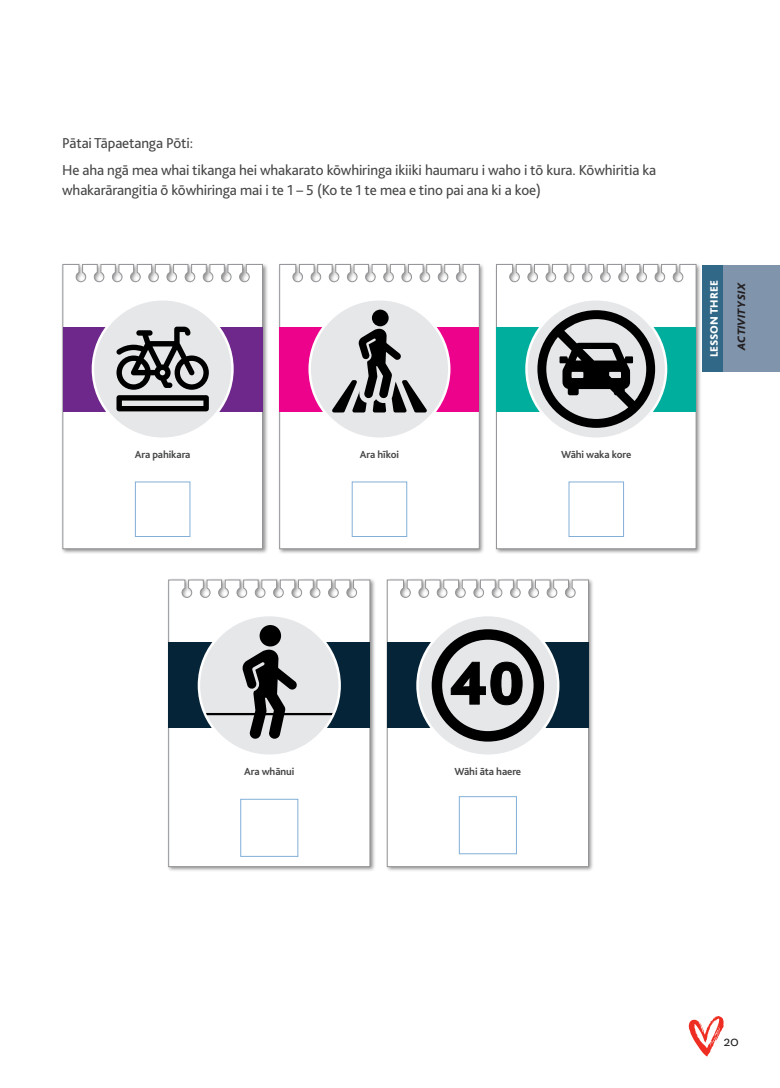
<style>
.page{position:relative;width:780px;height:1088px;background:#fff}
.page>*{position:absolute;margin:0;border:0;box-sizing:border-box;transform-origin:0 0}
.t1{font:800 63px "Bliss";color:#000}
.Body{font:15px/20px "Bliss";letter-spacing:-.01em;color:#464748}
.t2{font:15px "National";color:#231f20}
.t3{font:800 11.25px "Bliss";color:#fff}
.t4{font:italic 800 11.25px "Bliss";color:#231f20}
.Body-2{font:700 10.75px "Bliss";letter-spacing:-.01em;color:#464748}
</style>
<div class="page">
<svg style="left:688px;top:1016px;width:35px;height:40px"></svg>
<div style="left:61px;top:262px;width:207px;height:292px;background:#231f20;opacity:.5"></div>
<svg style="left:63px;top:264px;width:200px;height:285px"></svg>
<div style="left:63px;top:327px;width:199px;height:84px;background:#6e278a"></div>
<div style="left:93px;top:299px;width:139px;height:140px;background:#e6e7e9;border-radius:50%"></div>
<svg style="left:116px;top:327px;width:93px;height:84px"></svg>
<div style="left:278px;top:262px;width:207px;height:292px;background:#231f20;opacity:.5"></div>
<svg style="left:279px;top:264px;width:200px;height:285px"></svg>
<div style="left:279px;top:327px;width:200px;height:84px;background:#ed028c"></div>
<div style="left:310px;top:299px;width:139px;height:140px;background:#e6e7e9;border-radius:50%"></div>
<div style="left:372px;top:309px;width:17px;height:17px;background:#000;border-radius:50%"></div>
<svg style="left:332px;top:329px;width:95px;height:83px"></svg>
<div style="left:494px;top:262px;width:208px;height:292px;background:#231f20;opacity:.5"></div>
<svg style="left:496px;top:264px;width:200px;height:285px"></svg>
<div style="left:496px;top:327px;width:200px;height:84px;background:#00ae9d"></div>
<svg style="left:526px;top:299px;width:140px;height:140px;background:#eaebed"></svg>
<svg style="left:537px;top:310px;width:118px;height:118px;background:#868788"></svg>
<div style="left:167px;top:578px;width:208px;height:294px;background:#231f20;opacity:.5"></div>
<svg style="left:168px;top:580px;width:202px;height:287px"></svg>
<div style="left:385px;top:578px;width:209px;height:294px;background:#231f20;opacity:.5"></div>
<svg style="left:387px;top:580px;width:201px;height:287px"></svg>
<div style="left:168px;top:643px;width:202px;height:85px;background:#052438"></div>
<div style="left:387px;top:643px;width:201px;height:85px;background:#052438"></div>
<div style="left:199px;top:615px;width:140px;height:141px;background:#e6e7e9;border-radius:50%"></div>
<div style="left:259px;top:625px;width:22px;height:22px;background:#000;border-radius:50%"></div>
<svg style="left:242px;top:649px;width:55px;height:90px"></svg>
<hr style="left:203px;top:713px;width:132px;height:2px;background:#000">
<div style="left:417px;top:615px;width:141px;height:141px;background:#e6e7e9;border-radius:50%"></div>
<svg style="left:431px;top:629px;width:113px;height:112px"></svg>
<div style="left:240px;top:799px;width:58px;height:58px;background:#fff;border:1px solid #82afd8"></div>
<div style="left:459px;top:796px;width:57px;height:58px;background:#fff;border:1px solid #82afd8"></div>
<div style="left:568px;top:482px;width:55px;height:55px;background:#fff"></div>
<div style="left:352px;top:482px;width:55px;height:55px;background:#fff;border:1px solid #82afd8"></div>
<div style="left:135px;top:482px;width:55px;height:55px;background:#fff;border:1px solid #82afd8"></div>
<div style="left:702px;top:265px;width:29px;height:107px;background:#316887"></div>
<div style="left:723px;top:265px;width:57px;height:107px;background:#8094ac"></div>
<p class="Body" style="left:62px;top:133px;width:132px">Pātai Tāpaetanga Pōti:</p>
<p class="Body" style="left:62px;top:160px;width:595px">He aha ngā mea whai tikanga hei whakarato kōwhiringa ikiiki haumaru i waho i tō kura. Kōwhiritia ka whakarārangitia ō kōwhiringa mai i te 1 – 5 (Ko te 1 te mea e tino pai ana ki a koe)</p>
<p class="Body-2" style="left:135px;top:448px;width:57px">Ara pahikara</p>
<p class="Body-2" style="left:360px;top:448px;width:41px">Ara hīkoi</p>
<p class="Body-2" style="left:561px;top:448px;width:72px">Wāhi waka kore</p>
<p class="t3" style="left:707px;top:357px;width:78px;rotate:-90deg">LESSON THREE</p>
<p class="t4" style="left:734px;top:350px;width:69px;rotate:-90deg">ACTIVITY SIX</p>
<h1 class="t1" style="left:449px;top:644px;width:77px">40</h1>
<p class="Body-2" style="left:244px;top:765px;width:52px">Ara whānui</p>
<p class="Body-2" style="left:454px;top:765px;width:68px">Wāhi āta haere</p>
<p class="t2" style="left:723px;top:1032px;width:17px">20</p>
</div>
